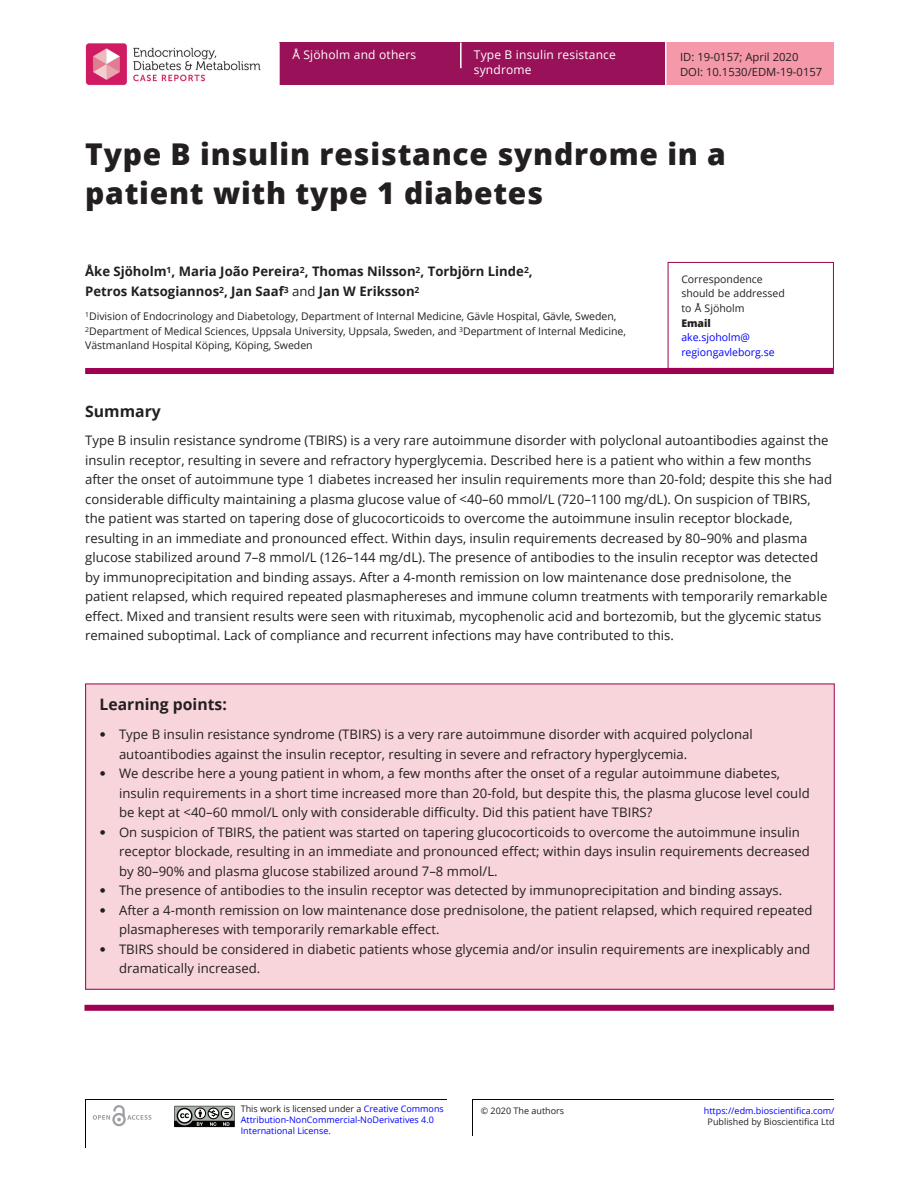
<style>
.page{position:relative;width:919px;height:1187px;background:#fff}
.page>*{position:absolute;margin:0;border:0;box-sizing:border-box;transform-origin:0 0}
.CT{font:800 30px/39px "Open Sans";letter-spacing:.025em;color:#231f20}
.ABS_H{font:700 15.75px "Open Sans";color:#231f20}
.ABS_TXT{font:13.2px/19.5px "Open Sans";color:#231f20}
.AU{font:700 13.2px/19.5px "Open Sans";color:#231f20}
.Article_Title{font:12px/14.7px "Open Sans";letter-spacing:.015em;color:#fff}
.Author_Name{font:12px "Open Sans";letter-spacing:.015em;color:#fff}
.t1{font:11.25px/14.1px "Open Sans";color:#231f20}
.Address{font:10.5px/14.7px "Open Sans";color:#231f20}
.Corres{font:10.5px "Open Sans";color:#231f20}
.Corres-2{font:10.5px/14.7px "Open Sans";color:#00f}
.Corres-3{font:800 10.5px "Open Sans";color:#231f20}
.t2{font:9px/10.5px "Open Sans";color:#00f}
.t3{font:9px "Open Sans";color:#231f20}
.s1{font-weight:400}
.s2{font-family:"Frutiger LT Std"}
.s3{color:#231f20}
</style>
<div class="page">
<div style="left:280px;top:43px;width:385px;height:42px;background:#991259"></div>
<div style="left:666px;top:43px;width:167px;height:42px;background:#f598a9"></div>
<svg style="left:460px;top:43px;width:1px;height:25px"></svg>
<img style="left:85px;top:43px;width:176px;height:42px">
<hr style="left:85px;top:1099px;width:1px;height:48px;background:#040503">
<hr style="left:472px;top:1099px;width:1px;height:36px;background:#050504">
<hr style="left:85px;top:1098px;width:361px;height:1px;background:#050504">
<hr style="left:472px;top:1099px;width:361px;height:1px;background:#050504">
<svg style="left:174px;top:1105px;width:61px;height:23px"></svg>
<svg style="left:93px;top:1105px;width:58px;height:21px"></svg>
<div style="left:85px;top:368px;width:748px;height:6px;background:#9e0151"></div>
<div style="left:667px;top:262px;width:166px;height:107px;border:1px solid #9e0151"></div>
<div style="left:86px;top:684px;width:748px;height:305px;background:#f7d5db"></div>
<div style="left:84px;top:1004px;width:749px;height:6px;background:#9e0151"></div>
<p class="Author_Name" style="left:292px;top:47px;width:125px">Å Sjöholm and others</p>
<p class="Article_Title" style="left:474px;top:47px;width:143px">Type B insulin resistance syndrome</p>
<p class="t1" style="left:680px;top:50px;width:144px">ID: 19-0157; April 2020<br>DOI: 10.1530/EDM-19-0157</p>
<p class="CT" style="left:85px;top:133px;width:642px">Type B insulin resistance syndrome in a patient with type 1 diabetes</p>
<p class="AU" style="left:85px;top:261px;width:449px">Åke Sjöholm<sup>1</sup>, Maria João Pereira<sup>2</sup>, Thomas Nilsson<sup>2</sup>, Torbjörn Linde<sup>2</sup>,<br>Petros Katsogiannos<sup>2</sup>, Jan Saaf<sup>3</sup> <span class="s1">and</span> Jan W Eriksson<sup>2</sup></p>
<p class="Address" style="left:85px;top:308px;width:542px"><sup>1</sup>Division of Endocrinology and Diabetology, Department of Internal Medicine, Gävle Hospital, Gävle, Sweden,<br><sup>2</sup>Department of Medical Sciences, Uppsala University, Uppsala, Sweden, and <sup>3</sup>Department of Internal Medicine,<br>Västmanland Hospital Köping, Köping, Sweden</p>
<p class="Corres" style="left:681px;top:272px;width:83px">Correspondence</p>
<p class="Corres" style="left:681px;top:286px;width:105px">should be addressed</p>
<p class="Corres" style="left:681px;top:301px;width:65px">to Å Sjöholm</p>
<p class="Corres-3" style="left:681px;top:315px;width:31px">Email</p>
<p class="Corres-2" style="left:681px;top:330px;width:95px">ake.sjoholm@ regiongavleborg.se</p>
<p class="ABS_H" style="left:85px;top:400px;width:77px">Summary</p>
<p class="ABS_TXT" style="left:85px;top:430px;width:748px">Type B insulin resistance syndrome (TBIRS) is a very rare autoimmune disorder with polyclonal autoantibodies against the insulin receptor, resulting in severe and refractory hyperglycemia. Described here is a patient who within a few months after the onset of autoimmune type 1 diabetes increased her insulin requirements more than 20-fold; despite this she had considerable difficulty maintaining a plasma glucose value of &lt;40–60 mmol/L (720–1100 mg/dL). On suspicion of TBIRS, the patient was started on tapering dose of glucocorticoids to overcome the autoimmune insulin receptor blockade, resulting in an immediate and pronounced effect. Within days, insulin requirements decreased by 80–90% and plasma glucose stabilized around 7–8 mmol/L (126–144 mg/dL). The presence of antibodies to the insulin receptor was detected by immunoprecipitation and binding assays. After a 4-month remission on low maintenance dose prednisolone, the patient relapsed, which required repeated plasmaphereses and immune column treatments with temporarily remarkable effect. Mixed and transient results were seen with rituximab, mycophenolic acid and bortezomib, but the glycemic status remained suboptimal. Lack of compliance and recurrent infections may have contributed to this.</p>
<h1 class="ABS_H" style="left:99px;top:693px;width:129px">Learning points:</h1>
<p class="ABS_TXT" style="left:119px;top:724px;width:635px;text-indent:-20px"><span class="s2">•</span> Type B insulin resistance syndrome (TBIRS) is a very rare autoimmune disorder with acquired polyclonal autoantibodies against the insulin receptor, resulting in severe and refractory hyperglycemia.</p>
<p class="ABS_TXT" style="left:119px;top:763px;width:692px;text-indent:-20px"><span class="s2">•</span> We describe here a young patient in whom, a few months after the onset of a regular autoimmune diabetes, insulin requirements in a short time increased more than 20-fold, but despite this, the plasma glucose level could be kept at &lt;40–60 mmol/L only with considerable difficulty. Did this patient have TBIRS?</p>
<p class="ABS_TXT" style="left:119px;top:821px;width:692px;text-indent:-20px"><span class="s2">•</span> On suspicion of TBIRS, the patient was started on tapering glucocorticoids to overcome the autoimmune insulin receptor blockade, resulting in an immediate and pronounced effect; within days insulin requirements decreased by 80–90% and plasma glucose stabilized around 7–8 mmol/L.</p>
<p class="ABS_TXT" style="left:99px;top:880px;width:684px"><span class="s2">•</span> The presence of antibodies to the insulin receptor was detected by immunoprecipitation and binding assays.</p>
<p class="ABS_TXT" style="left:119px;top:899px;width:695px;text-indent:-20px"><span class="s2">•</span> After a 4-month remission on low maintenance dose prednisolone, the patient relapsed, which required repeated plasmaphereses with temporarily remarkable effect.</p>
<p class="ABS_TXT" style="left:119px;top:938px;width:692px;text-indent:-20px"><span class="s2">•</span> TBIRS should be considered in diabetic patients whose glycemia and/or insulin requirements are inexplicably and dramatically increased.</p>
<p class="t2" style="left:241px;top:1103px;width:204px"><span class="s3">This work is licensed under a</span> Creative Commons<br>Attribution-NonCommercial-NoDerivatives 4.0<br>International License.</p>
<p class="t3" style="left:481px;top:1103px;width:85px">© 2020 The authors</p>
<p class="t2" style="left:703px;top:1104px;width:132px">https://edm.bioscientifica.com/</p>
<p class="t3" style="left:707px;top:1115px;width:128px">Published by Bioscientifica Ltd</p>
</div>
